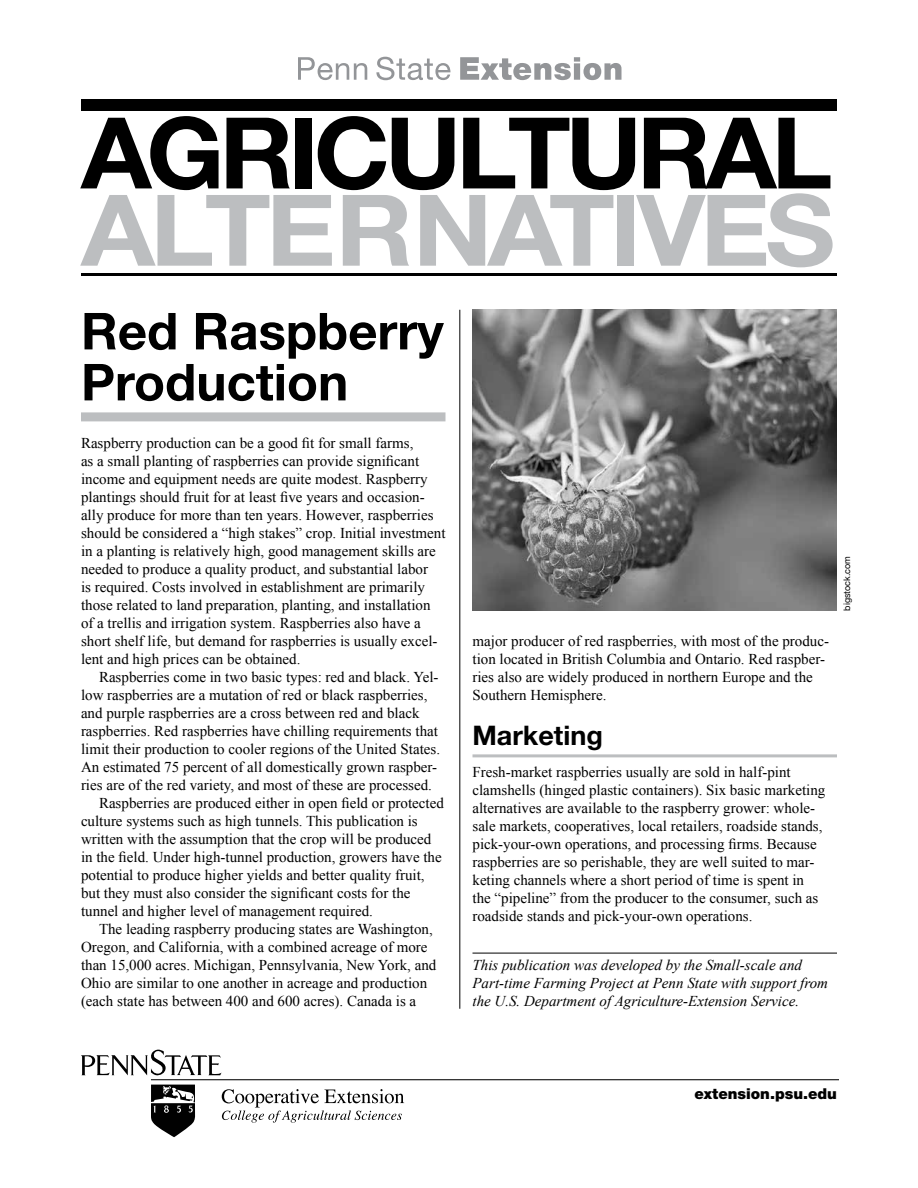
<style>
.page{position:relative;width:918px;height:1188px;background:#fff}
.page>*{position:absolute;margin:0;border:0;box-sizing:border-box;transform-origin:0 0}
.t1{font:700 99px "Helvetica Neue LT Std";letter-spacing:-.05em;color:#000;scale:1.04 1}
.t2{font:700 99px "Helvetica Neue LT Std";letter-spacing:-.045em;color:#bcbec0;scale:1.09 1}
.t3{font:700 51px/51px "Helvetica Neue";color:#000}
.t4{font:700 27px "Helvetica Neue";color:#000}
.t5{font:15px/18px "Times New Roman";color:#000}
.t6{font:italic 15px/18px "Times New Roman";color:#000}
.t7{font:900 15px "Helvetica Neue LT Std";color:#000}
.t8{font:9px "Helvetica Neue";color:#000}
</style>
<div class="page">
<div style="left:81px;top:412px;width:365px;height:9px;background:#bcbec0"></div>
<hr style="left:472px;top:754px;width:365px;height:3px;background:#bcbec0">
<hr style="left:472px;top:953px;width:365px;height:1px;background:#000">
<hr style="left:459px;top:310px;width:1px;height:699px;background:#000">
<img style="left:472px;top:310px;width:365px;height:301px">
<div style="left:81px;top:99px;width:756px;height:12px;background:#000"></div>
<hr style="left:81px;top:273px;width:756px;height:3px;background:#000">
<svg style="left:298px;top:57px;width:324px;height:23px"></svg>
<svg style="left:81px;top:1049px;width:141px;height:27px"></svg>
<svg style="left:151px;top:1085px;width:44px;height:52px"></svg>
<svg style="left:222px;top:1089px;width:182px;height:34px"></svg>
<hr style="left:151px;top:1079px;width:687px;height:1px;background:#010101">
<h1 class="t1" style="left:81px;top:92px;width:724px">AGRICULTURAL</h1>
<h1 class="t2" style="left:81px;top:169px;width:693px">ALTERNATIVES</h1>
<h2 class="t3" style="left:81px;top:305px;width:364px">Red Raspberry<br>Production</h2>
<p class="t5" style="left:81px;top:434px;width:366px">Raspberry production can be a good fit for small farms,<br>as a small planting of raspberries can provide significant income and equipment needs are quite modest. Raspberry plantings should fruit for at least five years and occasion&shy;ally produce for more than ten years. However, raspberries should be considered a “high stakes” crop. Initial investment in a planting is relatively high, good management skills are needed to produce a quality product, and substantial labor<br>is required. Costs involved in establishment are primarily those related to land preparation, planting, and installation of a trellis and irrigation system. Raspberries also have a short shelf life, but demand for raspberries is usually excel&shy;lent and high prices can be obtained.</p>
<p class="t5" style="left:99px;top:668px;width:341px">Raspberries come in two basic types: red and black. Yel-</p>
<p class="t5" style="left:81px;top:686px;width:348px">low raspberries are a mutation of red or black raspberries,</p>
<p class="t5" style="left:81px;top:704px;width:340px">and purple raspberries are a cross between red and black</p>
<p class="t5" style="left:81px;top:722px;width:359px">raspberries. Red raspberries have chilling requirements that</p>
<p class="t5" style="left:81px;top:740px;width:361px">limit their production to cooler regions of the United States.</p>
<p class="t5" style="left:81px;top:758px;width:358px">An estimated 75 percent of all domestically grown raspber-</p>
<p class="t5" style="left:81px;top:776px;width:352px">ries are of the red variety, and most of these are processed.</p>
<p class="t5" style="left:99px;top:794px;width:346px">Raspberries are produced either in open field or protected</p>
<p class="t5" style="left:81px;top:812px;width:338px">culture systems such as high tunnels. This publication is</p>
<p class="t5" style="left:81px;top:830px;width:352px">written with the assumption that the crop will be produced</p>
<p class="t5" style="left:81px;top:848px;width:362px">in the field. Under high-tunnel production, growers have the</p>
<p class="t5" style="left:81px;top:866px;width:345px">potential to produce higher yields and better quality fruit,</p>
<p class="t5" style="left:81px;top:884px;width:331px">but they must also consider the significant costs for the</p>
<p class="t5" style="left:81px;top:902px;width:294px">tunnel and higher level of management required.</p>
<p class="t5" style="left:99px;top:920px;width:335px">The leading raspberry producing states are Washington,</p>
<p class="t5" style="left:81px;top:938px;width:348px">Oregon, and California, with a combined acreage of more</p>
<p class="t5" style="left:81px;top:956px;width:357px">than 15,000 acres. Michigan, Pennsylvania, New York, and</p>
<p class="t5" style="left:81px;top:974px;width:348px">Ohio are similar to one another in acreage and production</p>
<p class="t5" style="left:81px;top:992px;width:337px">(each state has between 400 and 600 acres). Canada is a</p>
<p class="t5" style="left:472px;top:632px;width:358px">major producer of red raspberries, with most of the produc&shy;tion located in British Columbia and Ontario. Red raspber&shy;ries also are widely produced in northern Europe and the Southern Hemisphere.</p>
<h3 class="t4" style="left:472px;top:719px;width:132px">Marketing</h3>
<p class="t5" style="left:472px;top:763px;width:354px">Fresh-market raspberries usually are sold in half-pint clamshells (hinged plastic containers). Six basic marketing alternatives are available to the raspberry grower: whole&shy;sale markets, cooperatives, local retailers, roadside stands, pick-your-own operations, and processing firms. Because raspberries are so perishable, they are well suited to mar&shy;keting channels where a short period of time is spent in the “pipeline” from the producer to the consumer, such as roadside stands and pick-your-own operations.</p>
<p class="t6" style="left:472px;top:955px;width:357px">This publication was developed by the Small-scale and<br>Part-time Farming Project at Penn State with support from the U.S. Department of Agriculture-Extension Service.</p>
<p class="t8" style="left:841px;top:611px;width:56px;rotate:-90deg">bigstock.com</p>
<p class="t7" style="left:694px;top:1085px;width:144px">extension.psu.edu</p>
</div>
